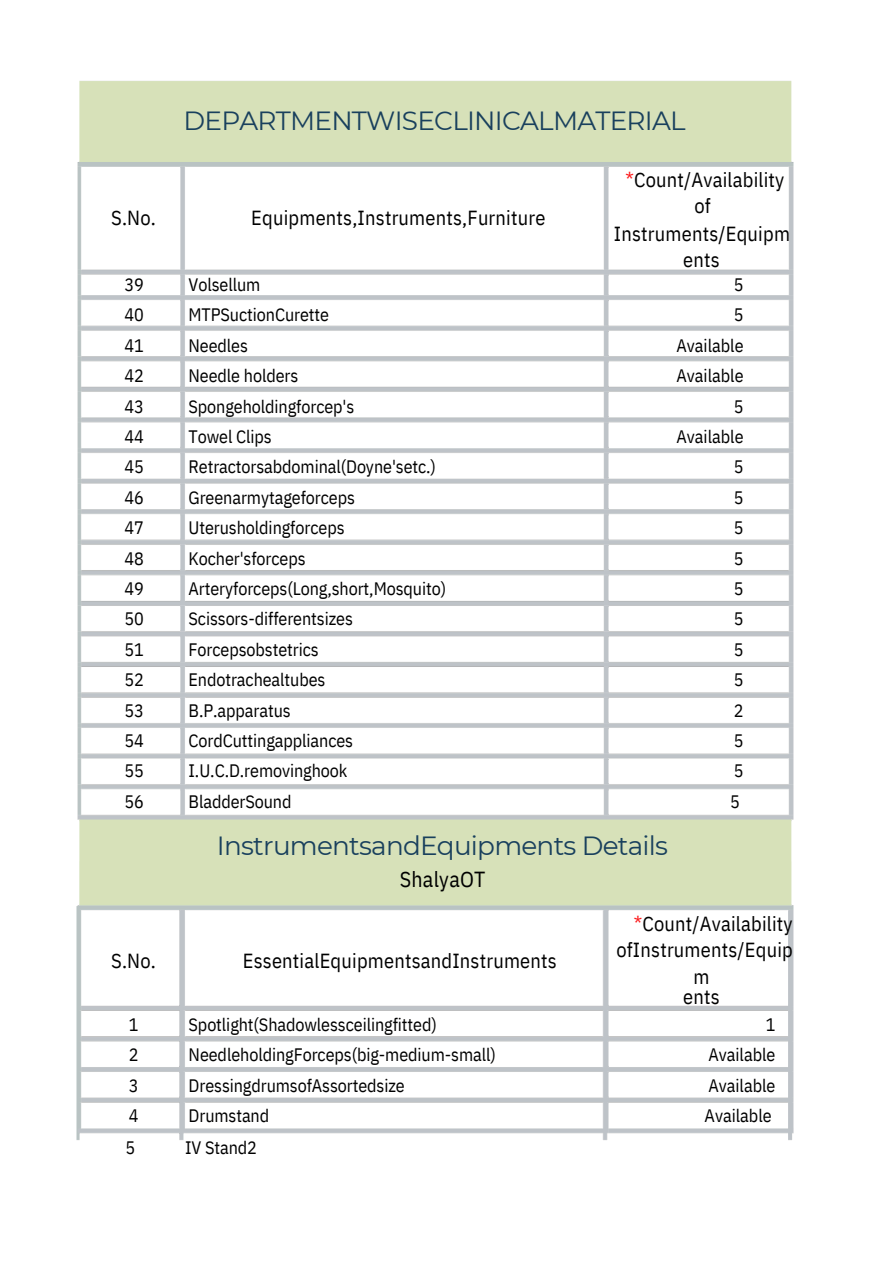
<style>
.page{position:relative;width:894px;height:1264px;background:#fff}
.page>*{position:absolute;margin:0;border:0;box-sizing:border-box;transform-origin:0 0}
.t1{font:26.25px "Montserrat";letter-spacing:-.03em;color:#19405d}
.t2{font:21.75px "IBM Plex Sans Cond";letter-spacing:.01em;color:#000}
.t3{font:20.4px/25.8px "IBM Plex Sans Cond";letter-spacing:.01em;color:#000;text-align:center}
.t4{font:18px/30.3px "IBM Plex Sans Cond";letter-spacing:-.005em;color:#000;text-align:justify}
.s1{color:#fc1618}
</style>
<div class="page">
<img style="left:76px;top:81px;width:718px;height:1059px">
<h3 class="t3" style="left:111px;top:204px;width:46px">S.No.</h3>
<h1 class="t1" style="left:183px;top:105px;width:503px">DEPARTMENTWISECLINICALMATERIAL</h1>
<h3 class="t3" style="left:251px;top:204px;width:295px">Equipments,Instruments,Furniture</h3>
<h3 class="t3" style="left:625px;top:167px;width:160px"><span class="s1">*</span>Count/Availability of</h3>
<h3 class="t3" style="left:613px;top:220px;width:177px">Instruments/Equipm</h3>
<h3 class="t3" style="left:683px;top:246px;width:38px">ents</h3>
<h3 class="t4" style="left:124px;top:269px;width:21px">39<br>40<br>41<br>42<br>43<br>44<br>45<br>46<br>47<br>48<br>49<br>50<br>51<br>52<br>53<br>54<br>55<br>56</h3>
<h3 class="t4" style="left:188px;top:269px;width:259px;text-align:left">Volsellum<br>MTPSuctionCurette<br>Needles<br>Needle holders<br>Spongeholdingforcep's<br>Towel Clips<br>Retractorsabdominal(Doyne'setc.)<br>Greenarmytageforceps<br>Uterusholdingforceps<br>Kocher'sforceps<br>Arteryforceps(Long,short,Mosquito)<br>Scissors-differentsizes<br>Forcepsobstetrics<br>Endotrachealtubes<br>B.P.apparatus<br>CordCuttingappliances<br>I.U.C.D.removinghook<br>BladderSound</h3>
<p class="t4" style="left:676px;top:269px;width:69px;text-align:right">5<br>5<br>Available<br>Available<br>5<br>Available<br>5<br>5<br>5<br>5<br>5<br>5<br>5<br>5<br>2<br>5<br>5<br>5</p>
<p class="t1" style="left:217px;top:829px;width:452px">InstrumentsandEquipments Details</p>
<p class="t2" style="left:399px;top:864px;width:87px">ShalyaOT</p>
<p class="t3" style="left:111px;top:947px;width:46px">S.No.</p>
<h2 class="t4" style="left:129px;top:1008px;width:11px">1<br>2<br>3<br>4</h2>
<h3 class="t4" style="left:125px;top:1132px;width:11px">5</h3>
<p class="t3" style="left:243px;top:947px;width:315px">EssentialEquipmentsandInstruments</p>
<p class="t4" style="left:188px;top:1008px;width:309px;text-align:left">Spotlight(Shadowlessceilingfitted)<br>NeedleholdingForceps(big-medium-small)<br>DressingdrumsofAssortedsize<br>Drumstand</p>
<p class="t4" style="left:185px;top:1132px;width:73px">IV Stand2</p>
<p class="t3" style="left:616px;top:910px;width:178px;text-align:right"><span class="s1">*</span>Count/Availability ofInstruments/Equip</p>
<h3 class="t3" style="left:683px;top:967px;width:38px;line-height:19.2px">m ents</h3>
<p class="t4" style="left:704px;top:1009px;width:72px;text-indent:61px">1<br>Available Available Available</p>
</div>
